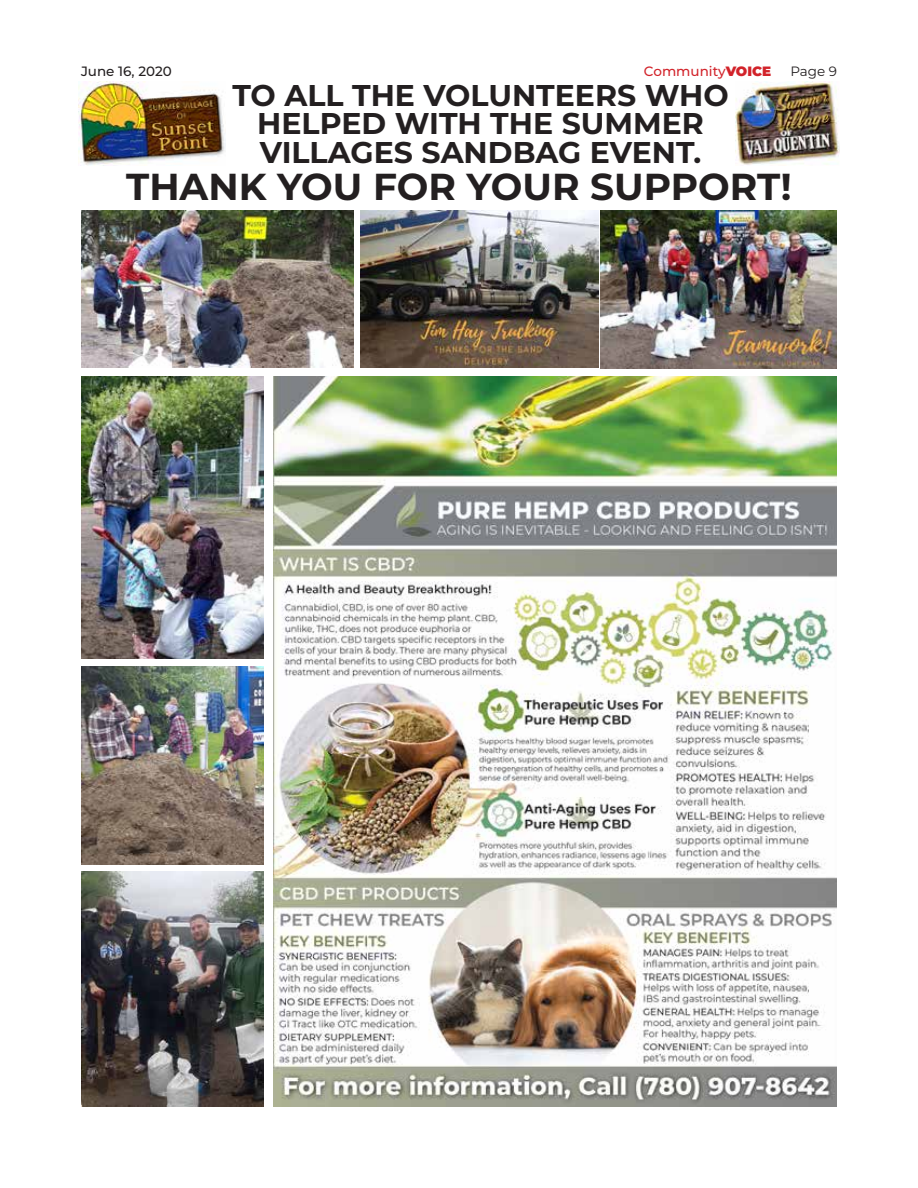
<style>
.page{position:relative;width:918px;height:1188px;background:#fff}
.page>*{position:absolute;margin:0;border:0;box-sizing:border-box;transform-origin:0 0}
.t1{font:700 37.5px "Montserrat";color:#231f20}
.t2{font:700 30px/28.5px "Montserrat";color:#231f20;text-align:center}
.t3{font:500 13.5px "Montserrat";color:#d2232a}
.t4{font:500 13.5px "Montserrat";color:#231f20}
.t5{font:13.5px "Montserrat";color:#231f20}
.s1{font-weight:900}
</style>
<div class="page">
<img style="left:273px;top:376px;width:564px;height:731px">
<img style="left:78px;top:81px;width:147px;height:84px">
<img style="left:736px;top:81px;width:104px;height:84px">
<img style="left:81px;top:211px;width:273px;height:157px">
<img style="left:81px;top:376px;width:183px;height:283px">
<img style="left:601px;top:211px;width:236px;height:157px">
<img style="left:81px;top:872px;width:183px;height:235px">
<img style="left:81px;top:666px;width:183px;height:199px">
<img style="left:361px;top:211px;width:238px;height:157px">
<p class="t4" style="left:81px;top:62px;width:92px">June 16, 2020</p>
<p class="t3" style="left:644px;top:62px;width:129px">Community<span class="s1">VOICE</span></p>
<p class="t5" style="left:790px;top:62px;width:48px">Page 9</p>
<p class="t2" style="left:232px;top:79px;width:498px">TO ALL THE VOLUNTEERS WHO<br>HELPED WITH THE SUMMER<br>VILLAGES SANDBAG EVENT.</p>
<p class="t1" style="left:126px;top:160px;width:667px">THANK YOU FOR YOUR SUPPORT!</p>
</div>
